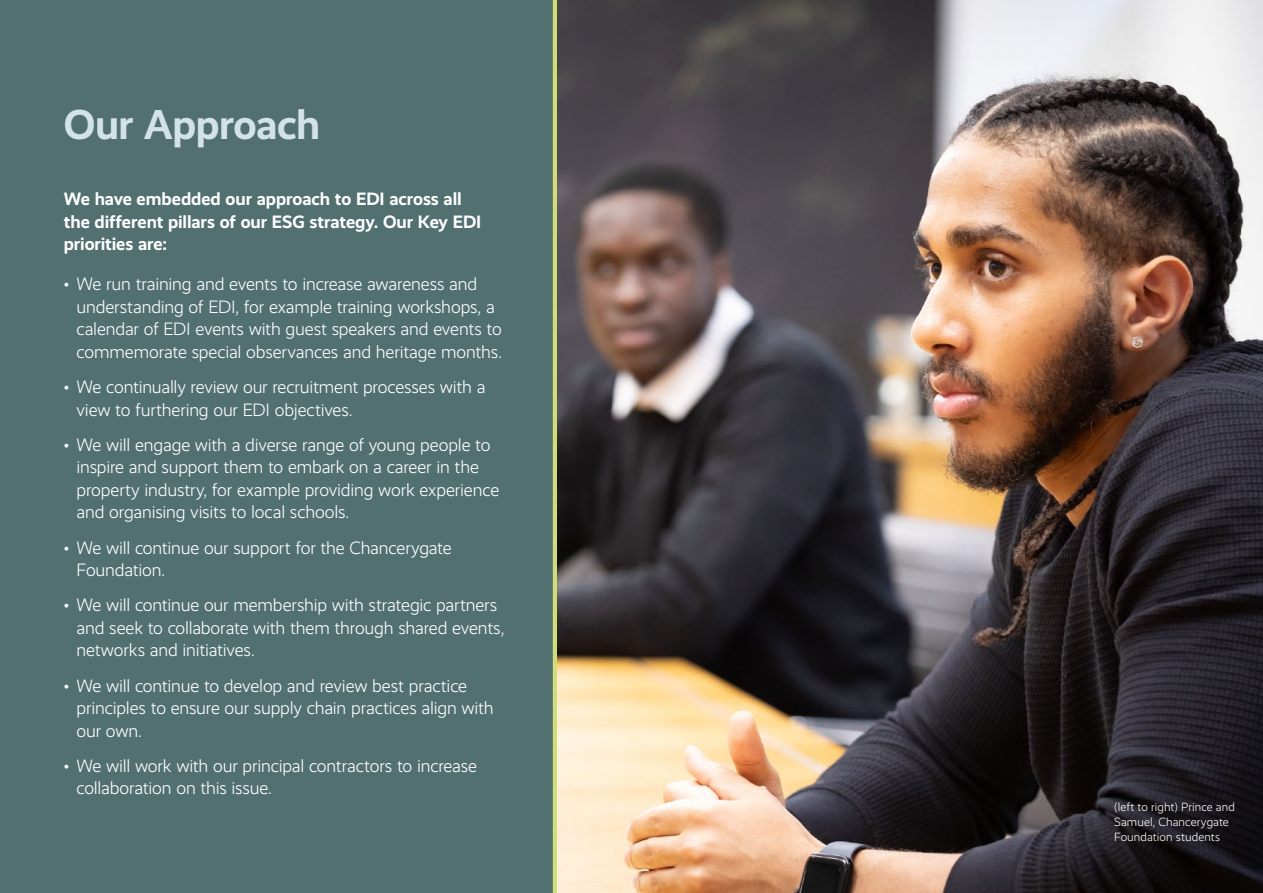
<style>
.page{position:relative;width:1263px;height:893px;background:#527070}
.page>*{position:absolute;margin:0;border:0;box-sizing:border-box;transform-origin:0 0}
.t1{font:700 42px "Realist";letter-spacing:-.01em;color:#d3e3e5}
.t2{font:300 18px/22.5px "Realist";letter-spacing:-.01em;color:#fff}
.t3{font:700 18px/22.5px "Realist";letter-spacing:-.005em;color:#fff}
.t4{font:300 12px/15px "Realist";letter-spacing:.01em;color:#fff}
</style>
<div class="page">
<hr style="left:553px;top:0;width:4px;height:893px;background:#d1dd7a">
<img style="left:557px;top:0;width:706px;height:893px">
<h1 class="t1" style="left:64px;top:109px;width:258px">Our Approach</h1>
<p class="t3" style="left:64px;top:189px;width:419px">We have embedded our approach to EDI across all the different pillars of our ESG strategy. Our Key EDI priorities are:</p>
<p class="t2" style="left:77px;top:274px;width:427px;text-indent:-13px">• We run training and events to increase awareness and understanding of EDI, for example training workshops, a calendar of EDI events with guest speakers and events to commemorate special observances and heritage months.</p>
<p class="t2" style="left:77px;top:377px;width:410px;text-indent:-13px">• We continually review our recruitment processes with a view to furthering our EDI objectives.</p>
<p class="t2" style="left:77px;top:435px;width:424px;text-indent:-13px">• We will engage with a diverse range of young people to inspire and support them to embark on a career in the property industry, for example providing work experience and organising visits to local schools.</p>
<p class="t2" style="left:77px;top:538px;width:377px;text-indent:-13px">• We will continue our support for the Chancerygate<br>Foundation.</p>
<p class="t2" style="left:77px;top:596px;width:429px;text-indent:-13px">• We will continue our membership with strategic partners and seek to collaborate with them through shared events, networks and initiatives.</p>
<p class="t2" style="left:77px;top:676px;width:419px;text-indent:-13px">• We will continue to develop and review best practice principles to ensure our supply chain practices align with our own.</p>
<p class="t2" style="left:77px;top:756px;width:402px;text-indent:-13px">• We will work with our principal contractors to increase collaboration on this issue.</p>
<p class="t4" style="left:1114px;top:800px;width:122px">(left to right) Prince and<br>Samuel, Chancerygate<br>Foundation students</p>
</div>
